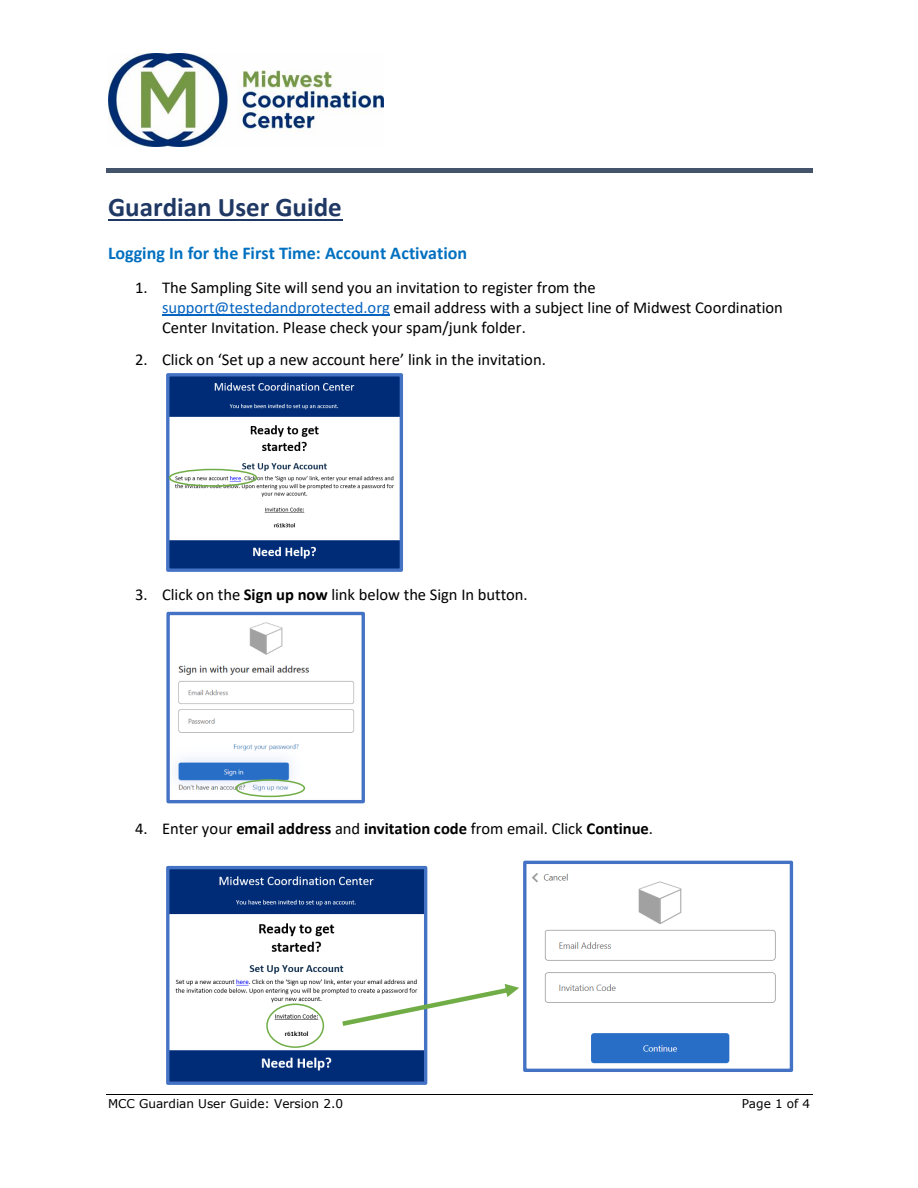
<style>
.page{position:relative;width:918px;height:1188px;background:#fff}
.page>*{position:absolute;margin:0;border:0;box-sizing:border-box;transform-origin:0 0}
.t1{font:700 27px "Calibri";color:#1f3864}
.t2{font:700 18px "Calibri";color:#0070c0}
.t3{font:16.5px/20.1px "Calibri";color:#000}
.t4{font:700 16.5px "Calibri";color:#000}
.t5{font:12px "Verdana";color:#000}
.s1{color:#0563c1}
.s2{font-weight:700}
.s3{font-weight:400}
</style>
<div class="page">
<hr style="left:106px;top:168px;width:706px;height:4px;background:#44546a">
<hr style="left:106px;top:1094px;width:706px;height:1px;background:#000">
<img style="left:108px;top:54px;width:275px;height:92px">
<hr style="left:108px;top:219px;width:234px;height:2px;background:#1f3864">
<hr style="left:162px;top:315px;width:228px;height:1px;background:#0563c1">
<img style="left:176px;top:622px;width:178px;height:176px">
<div style="left:166px;top:612px;width:199px;height:191px;border:3px solid #4472c4"></div>
<div style="left:235px;top:779px;width:70px;height:18px;border:2px solid #70ad47;border-radius:50%"></div>
<img style="left:170px;top:870px;width:253px;height:211px">
<div style="left:166px;top:866px;width:261px;height:219px;border:3px solid #4472c4"></div>
<img style="left:532px;top:873px;width:244px;height:191px">
<div style="left:523px;top:861px;width:270px;height:211px;border:3px solid #4472c4"></div>
<div style="left:266px;top:1004px;width:58px;height:44px;border:2px solid #70ad47;border-radius:50%"></div>
<svg style="left:342px;top:984px;width:177px;height:42px"></svg>
<img style="left:170px;top:377px;width:229px;height:191px">
<div style="left:166px;top:373px;width:237px;height:199px;border:3px solid #4472c4"></div>
<div style="left:169px;top:469px;width:88px;height:18px;border:2px solid #70ad47;border-radius:50%"></div>
<p class="t1" style="left:108px;top:196px;width:235px">Guardian User Guide</p>
<p class="t2" style="left:108px;top:245px;width:361px">Logging In for the First Time: Account Activation</p>
<p class="t3" style="left:162px;top:279px;width:622px;text-indent:-27px">1. The Sampling Site will send you an invitation to register from the <span class="s1">support@testedandprotected.org</span> email address with a subject line of Midwest Coordination<br>Center Invitation. Please check your spam/junk folder.</p>
<p class="t3" style="left:135px;top:351px;width:412px">2. Click on ‘Set up a new account here’ link in the invitation.</p>
<p class="t3" style="left:135px;top:586px;width:394px">3. Click on the <span class="s2">Sign up now</span> link below the Sign In button.</p>
<p class="t4" style="left:135px;top:822px;width:519px"><span class="s3">4. Enter your</span> email address <span class="s3">and</span> invitation code <span class="s3">from email. Click</span> Continue<span class="s3">.</span></p>
<p class="t5" style="left:108px;top:1096px;width:237px">MCC Guardian User Guide: Version 2.0</p>
<p class="t5" style="left:742px;top:1096px;width:70px">Page 1 of 4</p>
</div>
